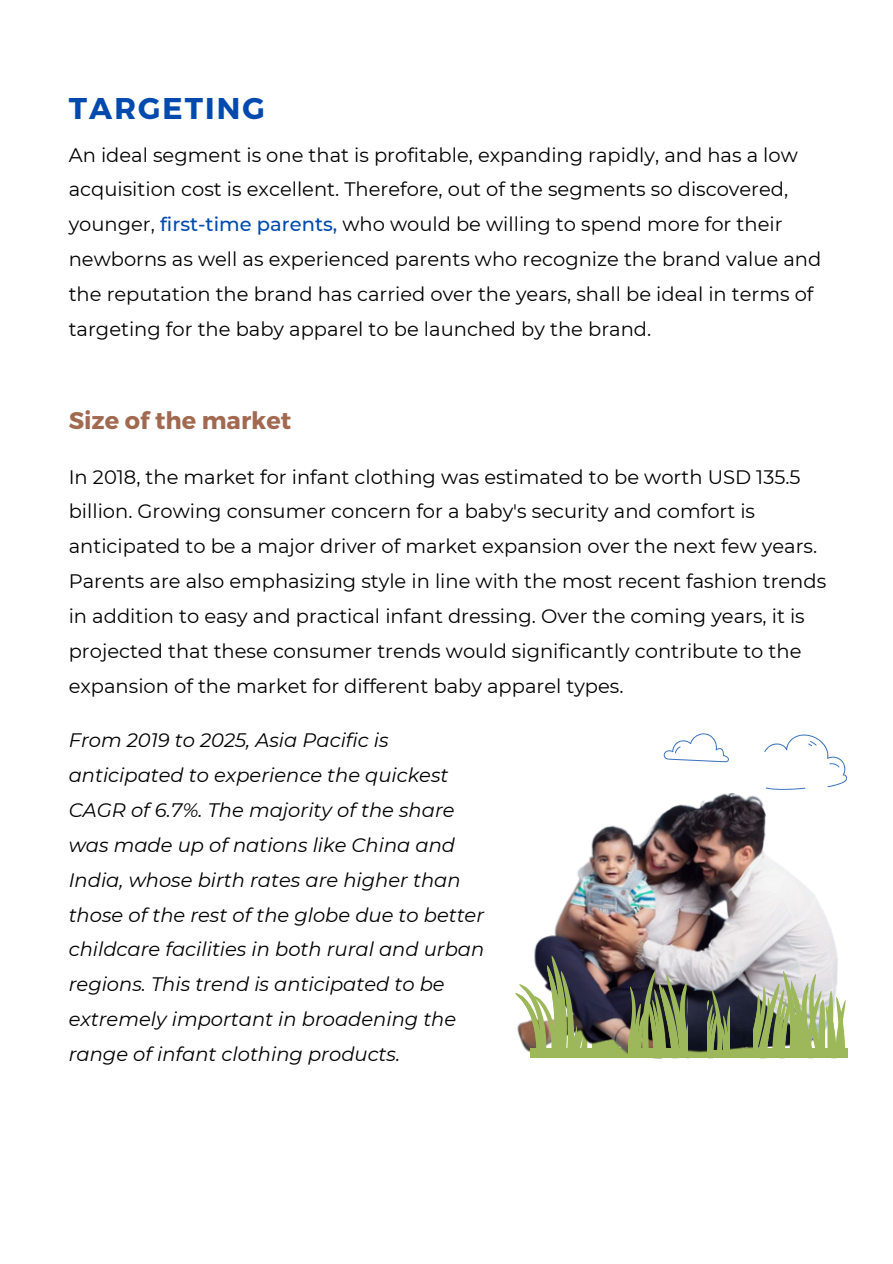
<style>
.page{position:relative;width:893px;height:1264px;background:#fff}
.page>*{position:absolute;margin:0;border:0;box-sizing:border-box;transform-origin:0 0}
.t1{font:700 30px "Montserrat";letter-spacing:.07em;color:#004aad}
.t2{font:700 24px "Montserrat";color:#a26951}
.t3{font:19.5px/34.8px "Montserrat";color:#000}
.t4{font:italic 19.5px/34.8px "Montserrat";color:#000}
.s1{font-weight:500;color:#004aad}
</style>
<div class="page">
<svg style="left:663px;top:733px;width:184px;height:52px"></svg>
<img style="left:538px;top:785px;width:310px;height:274px">
<div style="left:791px;top:1048px;width:56px;height:10px;background:#9db85a"></div>
<img style="left:515px;top:942px;width:330px;height:116px">
<h1 class="t1" style="left:69px;top:89px;width:197px">TARGETING</h1>
<p class="t3" style="left:69px;top:137px;width:754px">An ideal segment is one that is profitable, expanding rapidly, and has a low acquisition cost is excellent. Therefore, out of the segments so discovered, younger, <span class="s1">first-time parents,</span> who would be willing to spend more for their newborns as well as experienced parents who recognize the brand value and the reputation the brand has carried over the years, shall be ideal in terms of targeting for the baby apparel to be launched by the brand.</p>
<p class="t2" style="left:69px;top:404px;width:224px">Size of the market</p>
<p class="t3" style="left:69px;top:459px;width:758px">In 2018, the market for infant clothing was estimated to be worth USD 135.5 billion. Growing consumer concern for a baby's security and comfort is anticipated to be a major driver of market expansion over the next few years.<br>Parents are also emphasizing style in line with the most recent fashion trends in addition to easy and practical infant dressing. Over the coming years, it is projected that these consumer trends would significantly contribute to the expansion of the market for different baby apparel types.</p>
<p class="t4" style="left:69px;top:723px;width:417px">From 2019 to 2025, Asia Pacific is anticipated to experience the quickest CAGR of 6.7%. The majority of the share was made up of nations like China and India, whose birth rates are higher than those of the rest of the globe due to better childcare facilities in both rural and urban regions. This trend is anticipated to be extremely important in broadening the range of infant clothing products.</p>
</div>
